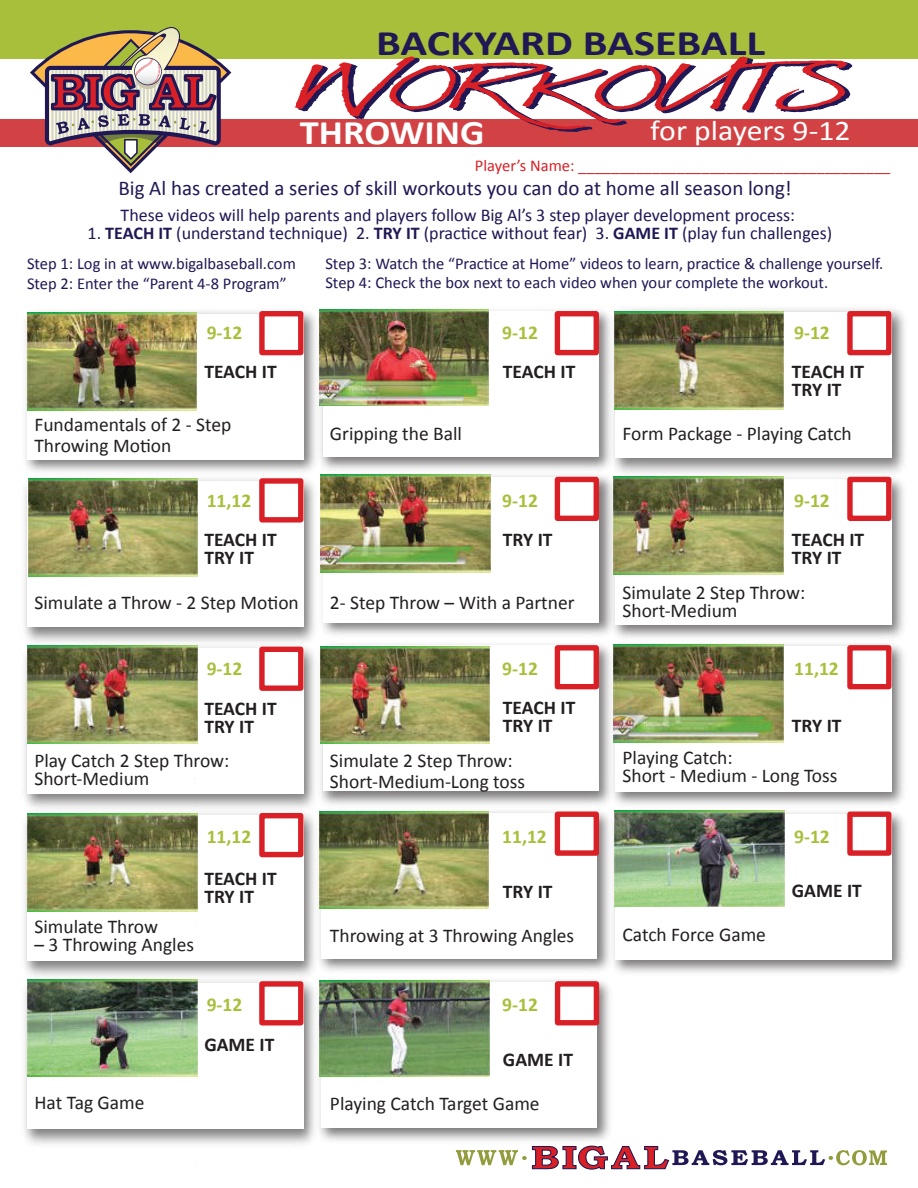
<style>
.page{position:relative;width:918px;height:1188px;background:#fff}
.page>*{position:absolute;margin:0;border:0;box-sizing:border-box;transform-origin:0 0}
.t1{font:700 36px "Calibri";color:#1f1854;scale:1.23 1}
.t2{font:700 34.5px "Calibri";color:#fff;scale:1.11 1}
.t3{font:28.5px "Calibri";color:#fff;scale:1.11 1}
.t4{font:21px "Calibri";color:#1f1854}
.t5{font:19.5px/18px "Calibri";color:#231f20}
.t6{font:700 19.5px/18px "Calibri";color:#231f20}
.t7{font:700 19.5px "Calibri";color:#a8bf3b}
.t8{font:18px "Calibri";color:#1f1854}
.t9{font:16.5px/19.5px "Calibri";color:#1f1854}
.t10{font:16.5px "Calibri";color:#d92026}
.t11{font:1.5px "Arial";color:#676666}
.s1{font-weight:700}
</style>
<div class="page">
<img style="left:322px;top:980px;width:288px;height:161px">
<div style="left:321px;top:982px;width:276px;height:146px;background:#fff"></div>
<img style="left:322px;top:812px;width:284px;height:159px">
<div style="left:321px;top:813px;width:276px;height:145px;background:#fff"></div>
<img style="left:322px;top:310px;width:285px;height:158px">
<div style="left:323px;top:311px;width:276px;height:146px;background:#fff"></div>
<img style="left:322px;top:468px;width:284px;height:167px">
<div style="left:323px;top:477px;width:276px;height:146px;background:#fff"></div>
<img style="left:322px;top:644px;width:284px;height:168px">
<div style="left:323px;top:646px;width:276px;height:145px;background:#fff"></div>
<div style="left:0;top:0;width:918px;height:59px;background:#a8bf3b"></div>
<div style="left:0;top:119px;width:918px;height:28px;background:#d24244"></div>
<svg style="left:30px;top:27px;width:201px;height:146px"></svg>
<svg style="left:456px;top:1145px;width:431px;height:25px"></svg>
<svg style="left:294px;top:57px;width:559px;height:75px"></svg>
<img style="left:25px;top:311px;width:297px;height:160px">
<div style="left:27px;top:314px;width:276px;height:145px;background:#fff"></div>
<img style="left:24px;top:471px;width:298px;height:167px">
<div style="left:27px;top:481px;width:276px;height:146px;background:#fff"></div>
<img style="left:24px;top:638px;width:298px;height:166px">
<div style="left:27px;top:648px;width:276px;height:146px;background:#fff"></div>
<img style="left:24px;top:804px;width:298px;height:168px">
<div style="left:27px;top:816px;width:276px;height:145px;background:#fff"></div>
<img style="left:24px;top:972px;width:298px;height:173px">
<div style="left:27px;top:983px;width:276px;height:145px;background:#fff"></div>
<div style="left:259px;top:311px;width:44px;height:44px;border:5px solid #d92026"></div>
<div style="left:259px;top:478px;width:44px;height:45px;border:5px solid #d92026"></div>
<div style="left:259px;top:813px;width:44px;height:44px;border:5px solid #d92026"></div>
<div style="left:259px;top:981px;width:44px;height:44px;border:5px solid #d92026"></div>
<div style="left:259px;top:647px;width:44px;height:44px;border:5px solid #d92026"></div>
<div style="left:555px;top:477px;width:44px;height:44px;border:5px solid #d92026"></div>
<div style="left:555px;top:812px;width:44px;height:44px;border:5px solid #d92026"></div>
<div style="left:555px;top:645px;width:44px;height:44px;border:5px solid #d92026"></div>
<img style="left:607px;top:308px;width:298px;height:163px">
<div style="left:615px;top:312px;width:276px;height:146px;background:#fff"></div>
<img style="left:606px;top:471px;width:298px;height:167px">
<div style="left:615px;top:479px;width:276px;height:146px;background:#fff"></div>
<img style="left:606px;top:644px;width:298px;height:161px">
<div style="left:615px;top:646px;width:276px;height:146px;background:#fff"></div>
<img style="left:606px;top:810px;width:298px;height:163px">
<div style="left:615px;top:814px;width:276px;height:145px;background:#fff"></div>
<div style="left:847px;top:477px;width:45px;height:44px;border:5px solid #d92026"></div>
<div style="left:847px;top:812px;width:45px;height:44px;border:5px solid #d92026"></div>
<div style="left:847px;top:645px;width:45px;height:44px;border:5px solid #d92026"></div>
<div style="left:555px;top:311px;width:44px;height:44px;border:5px solid #d92026"></div>
<div style="left:847px;top:311px;width:45px;height:44px;border:5px solid #d92026"></div>
<img style="left:320px;top:646px;width:170px;height:98px">
<img style="left:614px;top:645px;width:169px;height:97px">
<img style="left:28px;top:814px;width:169px;height:97px">
<img style="left:319px;top:811px;width:170px;height:98px">
<img style="left:615px;top:811px;width:169px;height:96px">
<img style="left:28px;top:979px;width:169px;height:98px">
<img style="left:320px;top:980px;width:169px;height:96px">
<div style="left:555px;top:981px;width:44px;height:44px;border:5px solid #d92026"></div>
<img style="left:27px;top:313px;width:170px;height:97px">
<img style="left:319px;top:309px;width:170px;height:96px">
<img style="left:614px;top:312px;width:170px;height:97px">
<img style="left:28px;top:479px;width:170px;height:97px">
<img style="left:321px;top:475px;width:169px;height:97px">
<img style="left:614px;top:477px;width:169px;height:97px">
<img style="left:28px;top:646px;width:169px;height:97px">
<h1 class="t1" style="left:376px;top:20px;width:318px">BACKYARD BASEBALL</h1>
<h2 class="t2" style="left:300px;top:110px;width:168px">THROWING</h2>
<h3 class="t3" style="left:650px;top:113px;width:182px">for players 9-12</h3>
<p class="t10" style="left:475px;top:155px;width:417px">Player’s Name: ______________________________________</p>
<p class="t4" style="left:118px;top:175px;width:675px">Big Al has created a series of skill workouts you can do at home all season long!</p>
<p class="t8" style="left:121px;top:203px;width:676px">These videos will help parents and players follow Big Al’s 3 step player development process:</p>
<p class="t8" style="left:88px;top:221px;width:746px">1. <span class="s1">TEACH IT</span> (understand technique) 2. <span class="s1">TRY IT</span> (practice without fear) 3. <span class="s1">GAME IT</span> (play fun challenges)</p>
<p class="t9" style="left:27px;top:254px;width:270px">Step 1: Log in at www.bigalbaseball.com<br>Step 2: Enter the “Parent 4-8 Program”</p>
<p class="t9" style="left:325px;top:253px;width:559px">Step 3: Watch the “Practice at Home” videos to learn, practice &amp; challenge yourself.<br>Step 4: Check the box next to each video when your complete the workout.</p>
<p class="t7" style="left:207px;top:320px;width:37px">9-12</p>
<p class="t7" style="left:502px;top:320px;width:37px">9-12</p>
<p class="t7" style="left:794px;top:320px;width:37px">9-12</p>
<p class="t6" style="left:204px;top:362px;width:74px">TEACH IT</p>
<p class="t6" style="left:503px;top:362px;width:74px">TEACH IT</p>
<p class="t6" style="left:792px;top:362px;width:74px">TEACH IT<br>TRY IT</p>
<p class="t5" style="left:34px;top:414px;width:199px;line-height:21px">Fundamentals of 2 - Step<br>Throwing Motion</p>
<p class="t5" style="left:330px;top:424px;width:134px">Gripping the Ball</p>
<p class="t5" style="left:622px;top:424px;width:231px">Form Package - Playing Catch</p>
<p class="t7" style="left:207px;top:488px;width:46px">11,12</p>
<p class="t7" style="left:502px;top:488px;width:37px">9-12</p>
<p class="t7" style="left:794px;top:488px;width:37px">9-12</p>
<p class="t6" style="left:204px;top:530px;width:74px">TEACH IT<br>TRY IT</p>
<p class="t6" style="left:503px;top:530px;width:51px">TRY IT</p>
<p class="t6" style="left:792px;top:530px;width:74px">TEACH IT<br>TRY IT</p>
<p class="t5" style="left:34px;top:594px;width:266px">Simulate a Throw - 2 Step Motion</p>
<p class="t5" style="left:330px;top:594px;width:246px">2- Step Throw – With a Partner</p>
<p class="t5" style="left:622px;top:583px;width:184px">Simulate 2 Step Throw:<br>Short-Medium</p>
<p class="t7" style="left:207px;top:656px;width:37px">9-12</p>
<p class="t7" style="left:502px;top:656px;width:37px">9-12</p>
<p class="t7" style="left:794px;top:656px;width:46px">11,12</p>
<p class="t6" style="left:204px;top:700px;width:74px">TEACH IT<br>TRY IT</p>
<p class="t6" style="left:503px;top:698px;width:74px">TEACH IT<br>TRY IT</p>
<p class="t6" style="left:792px;top:716px;width:51px">TRY IT</p>
<p class="t5" style="left:34px;top:751px;width:197px">Play Catch 2 Step Throw:<br>Short-Medium</p>
<p class="t11" style="left:194px;top:778px;width:2px">!</p>
<p class="t5" style="left:330px;top:750px;width:197px;line-height:21px">Simulate 2 Step Throw:<br>Short-Medium-Long toss</p>
<p class="t5" style="left:622px;top:748px;width:216px">Playing Catch:<br>Short - Medium - Long Toss</p>
<p class="t11" style="left:782px;top:781px;width:2px">!</p>
<p class="t7" style="left:207px;top:824px;width:46px">11,12</p>
<p class="t7" style="left:502px;top:824px;width:46px">11,12</p>
<p class="t7" style="left:794px;top:824px;width:37px">9-12</p>
<p class="t6" style="left:204px;top:869px;width:74px">TEACH IT<br>TRY IT</p>
<p class="t6" style="left:503px;top:883px;width:51px">TRY IT</p>
<p class="t6" style="left:792px;top:881px;width:72px">GAME IT</p>
<p class="t5" style="left:34px;top:918px;width:125px">Simulate Throw</p>
<p class="t5" style="left:34px;top:936px;width:161px">– 3 Throwing Angles</p>
<p class="t5" style="left:330px;top:927px;width:246px">Throwing at 3 Throwing Angles</p>
<p class="t5" style="left:622px;top:925px;width:145px">Catch Force Game</p>
<p class="t7" style="left:207px;top:992px;width:37px">9-12</p>
<p class="t7" style="left:502px;top:992px;width:37px">9-12</p>
<p class="t6" style="left:204px;top:1036px;width:72px">GAME IT</p>
<p class="t6" style="left:503px;top:1051px;width:72px">GAME IT</p>
<p class="t5" style="left:34px;top:1093px;width:112px">Hat Tag Game</p>
<p class="t5" style="left:330px;top:1095px;width:211px">Playing Catch Target Game</p>
</div>
